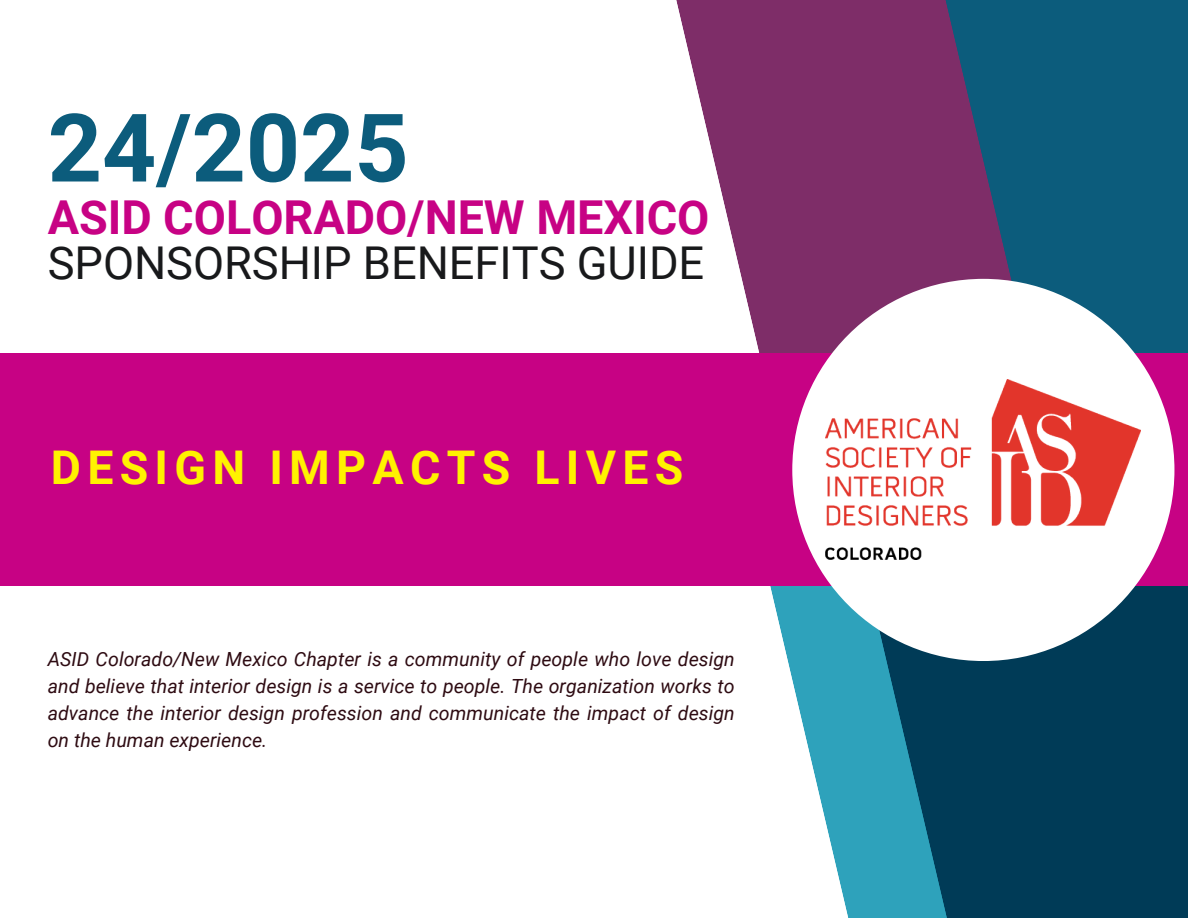
<style>
.page{position:relative;width:1188px;height:918px;background:#fff}
.page>*{position:absolute;margin:0;border:0;box-sizing:border-box;transform-origin:0 0}
.t1{font:700 94.8px "Roboto";color:#0c5c7c}
.t2{font:700 46.8px "Roboto";color:#c70284}
.t3{font:700 46.5px "Roboto";letter-spacing:.135em;color:#fff200}
.t4{font:45.3px "Roboto";color:#18191b}
.t5{font:italic 19.5px/27px "Roboto";color:#2e0b12;text-align:justify}
</style>
<div class="page">
<div style="left:1041px;top:0;width:147px;height:354px;background:#0c5c7c"></div>
<svg style="left:660px;top:0;width:381px;height:354px;fill:#7e2d68"></svg>
<svg style="left:770px;top:586px;width:80px;height:332px;fill:#2ea2bb"></svg>
<svg style="left:850px;top:586px;width:338px;height:332px;background:#084e6a"></svg>
<div style="left:0;top:354px;width:1188px;height:232px;background:#c70284"></div>
<div style="left:792px;top:279px;width:382px;height:382px;background:#fff;border-radius:50%"></div>
<img style="left:826px;top:380px;width:315px;height:180px">
<p class="t1" style="left:48px;top:94px;width:362px">24/2025</p>
<p class="t2" style="left:48px;top:191px;width:663px">ASID COLORADO/NEW MEXICO</p>
<p class="t4" style="left:48px;top:237px;width:658px">SPONSORSHIP BENEFITS GUIDE</p>
<p class="t3" style="left:51px;top:441px;width:634px">DESIGN IMPACTS LIVES</p>
<h1 class="t5" style="left:48px;top:646px;width:688px">ASID Colorado/New Mexico Chapter is a community of people who love design and believe that interior design is a service to people. The organization works to advance the interior design profession and communicate the impact of design on the human experience.</h1>
</div>
